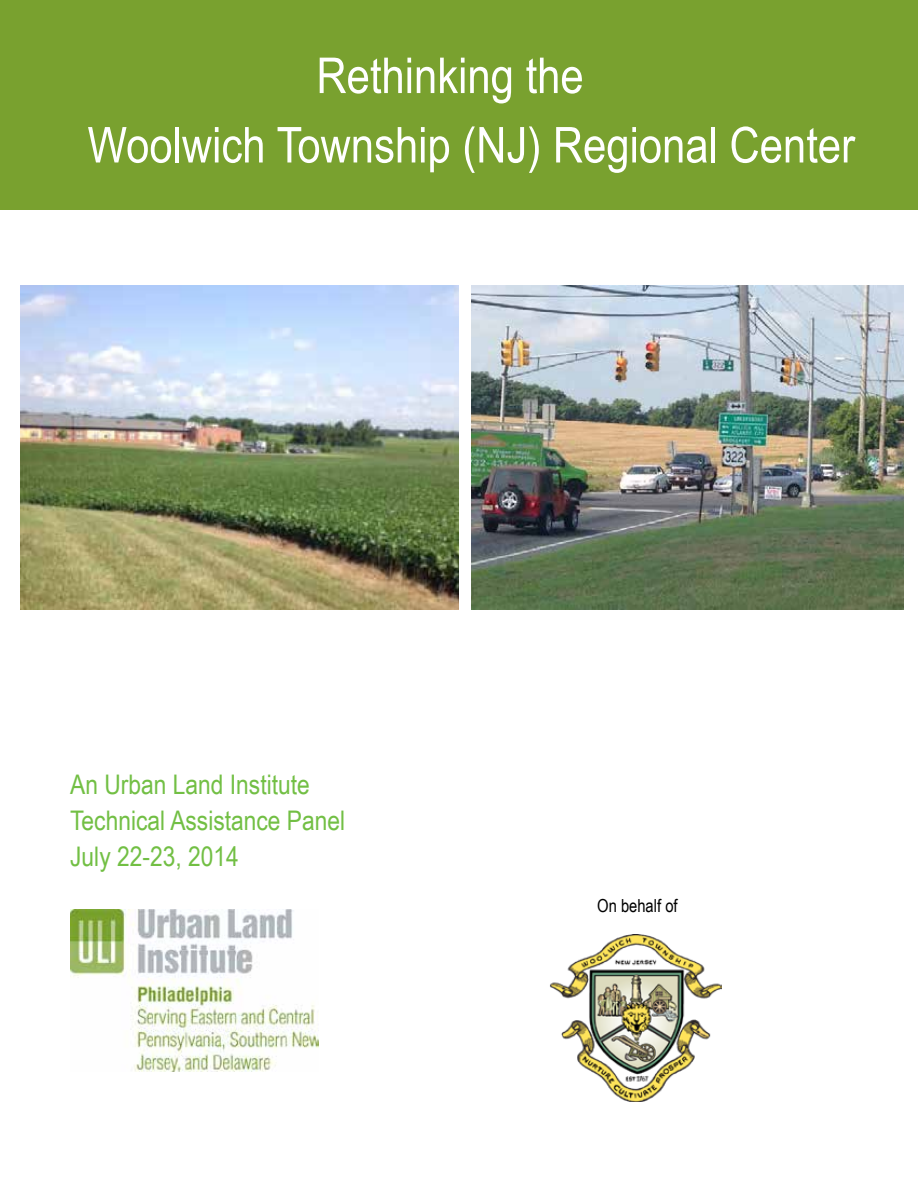
<style>
.page{position:relative;width:918px;height:1188px;background:#fff}
.page>*{position:absolute;margin:0;border:0;box-sizing:border-box;transform-origin:0 0}
.t1{font:49.5px/69.4px "Arial Narrow";color:#fff}
.t2{font:27px/36px "Arial Narrow";color:#72bf44}
.t3{font:18px "Arial Narrow";color:#000}
</style>
<div class="page">
<img style="left:70px;top:909px;width:249px;height:163px">
<div style="left:0;top:0;width:918px;height:209px;background:#79a12f"></div>
<img style="left:550px;top:934px;width:172px;height:168px">
<img style="left:21px;top:285px;width:438px;height:324px">
<img style="left:472px;top:285px;width:432px;height:324px">
<h1 class="t1" style="left:87px;top:39px;width:769px;text-indent:229px">Rethinking the<br>Woolwich Township (NJ) Regional Center</h1>
<p class="t2" style="left:70px;top:765px;width:277px">An Urban Land Institute<br>Technical Assistance Panel<br>July 22-23, 2014</p>
<p class="t3" style="left:597px;top:893px;width:82px">On behalf of</p>
</div>
